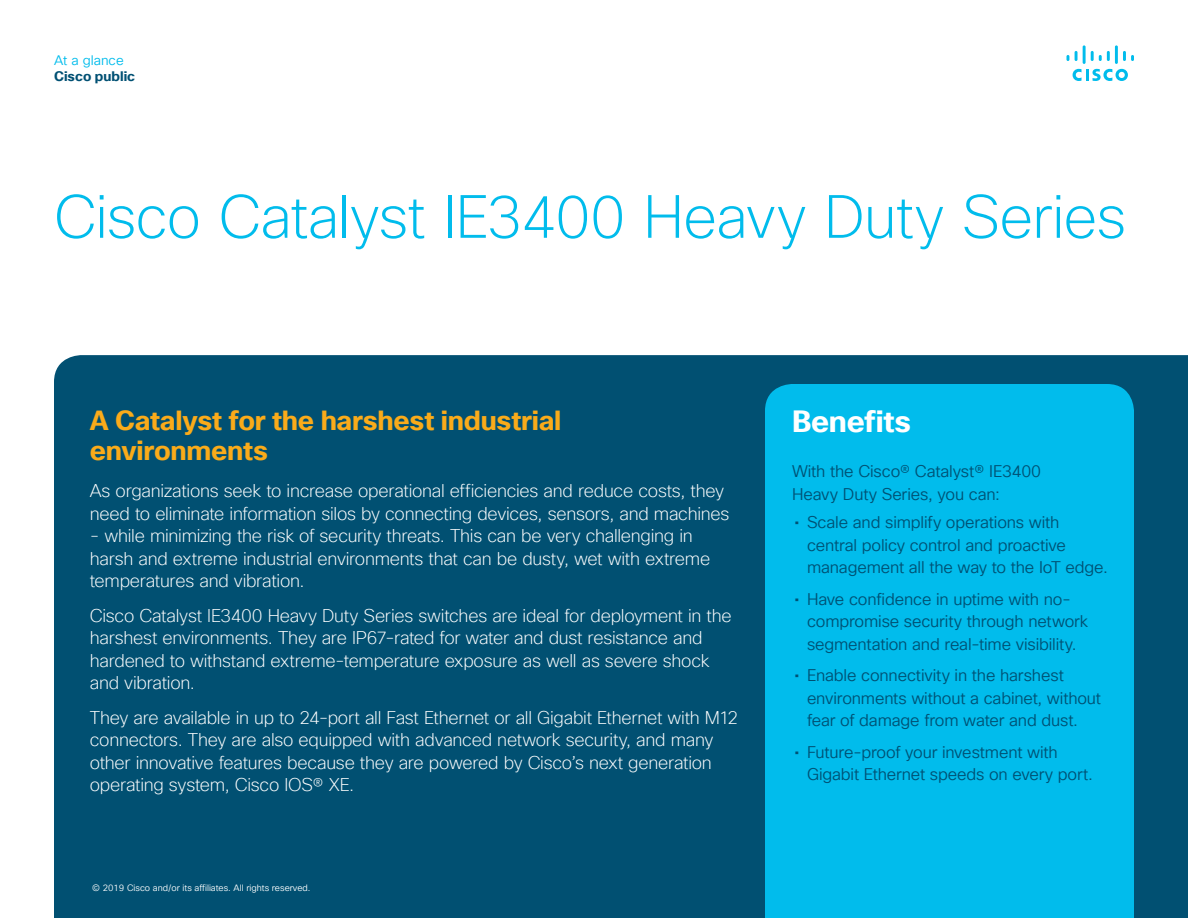
<style>
.page{position:relative;width:1188px;height:918px;background:#fff}
.page>*{position:absolute;margin:0;border:0;box-sizing:border-box;transform-origin:0 0}
.Title_Headline{font:200 59.25px "Cisco Sans TT";letter-spacing:-.015em;color:#01bcec}
.Sidebar_Heading_Whit{font:700 30px "Cisco Sans TT";letter-spacing:-.01em;color:#fff}
.Subhead2_Orange{font:700 27px/30px "Cisco Sans TT";letter-spacing:-.01em;color:#faab1a}
.Intro{font:200 18px/22.5px "Cisco Sans TT";letter-spacing:-.015em;color:#fff}
.Sidebar_Bullet_Indig{font:16.5px/22.5px "Cisco Sans TT Light";letter-spacing:-.01em;color:#005073}
.t1{font:700 13.5px "Cisco Sans TT";color:#005073}
.t2{font:13.5px "Cisco Sans TT Light";color:#01bcec}
.Footer_white{font:9px "Cisco Sans TT Light";color:#fff}
.s1{font-family:"Cisco Sans TT"}
</style>
<div class="page">
<svg style="left:1073px;top:69px;width:55px;height:12px"></svg>
<svg style="left:1067px;top:55px;width:2px;height:6px"></svg>
<svg style="left:1075px;top:51px;width:3px;height:10px"></svg>
<hr style="left:1083px;top:45px;width:3px;height:19px;background:#01bcec">
<svg style="left:1091px;top:51px;width:19px;height:10px"></svg>
<hr style="left:1115px;top:45px;width:3px;height:19px;background:#01bcec">
<svg style="left:1123px;top:51px;width:11px;height:10px"></svg>
<div style="left:54px;top:355px;width:1134px;height:563px;background:#015072"></div>
<div style="left:765px;top:384px;width:369px;height:534px;background:#01bcec"></div>
<p class="t2" style="left:54px;top:51px;width:71px">At a glance</p>
<p class="t1" style="left:54px;top:67px;width:83px">Cisco public</p>
<p class="Title_Headline" style="left:54px;top:179px;width:1074px">Cisco Catalyst IE3400 Heavy Duty Series</p>
<p class="Subhead2_Orange" style="left:90px;top:406px;width:473px">A Catalyst for the harshest industrial environments</p>
<p class="Intro" style="left:90px;top:480px;width:641px">As organizations seek to increase operational efficiencies and reduce costs, they need to eliminate information silos by connecting devices, sensors, and machines</p>
<p class="Intro" style="left:90px;top:525px;width:622px">- while minimizing the risk of security threats. This can be very challenging in harsh and extreme industrial environments that can be dusty, wet with extreme temperatures and vibration.</p>
<p class="Intro" style="left:90px;top:605px;width:643px">Cisco Catalyst IE3400 Heavy Duty Series switches are ideal for deployment in the harshest environments. They are IP67-rated for water and dust resistance and hardened to withstand extreme-temperature exposure as well as severe shock and vibration.</p>
<p class="Intro" style="left:90px;top:707px;width:650px">They are available in up to 24-port all Fast Ethernet or all Gigabit Ethernet with M12 connectors. They are also equipped with advanced network security, and many other innovative features because they are powered by Cisco’s next generation operating system, Cisco IOS® XE.</p>
<p class="Footer_white" style="left:92px;top:882px;width:220px">© 2019 Cisco and/or its affiliates. All rights reserved.</p>
<p class="Sidebar_Heading_Whit" style="left:792px;top:402px;width:121px">Benefits</p>
<p class="Sidebar_Bullet_Indig" style="left:792px;top:461px;width:251px">With the Cisco® Catalyst® IE3400<br>Heavy Duty Series, you can:</p>
<p class="Sidebar_Bullet_Indig" style="left:807px;top:512px;width:302px;text-indent:-13px"><span class="s1">•</span> Scale and simplify operations with central policy control and proactive management all the way to the IoT edge.</p>
<p class="Sidebar_Bullet_Indig" style="left:807px;top:588px;width:283px;text-indent:-13px"><span class="s1">•</span> Have confidence in uptime with no&shy;compromise security through network segmentation and real-time visibility.</p>
<p class="Sidebar_Bullet_Indig" style="left:807px;top:665px;width:296px;text-indent:-13px"><span class="s1">•</span> Enable connectivity in the harshest environments without a cabinet, without fear of damage from water and dust.</p>
<p class="Sidebar_Bullet_Indig" style="left:807px;top:741px;width:288px;text-indent:-13px"><span class="s1">•</span> Future-proof your investment with<br>Gigabit Ethernet speeds on every port.</p>
</div>
